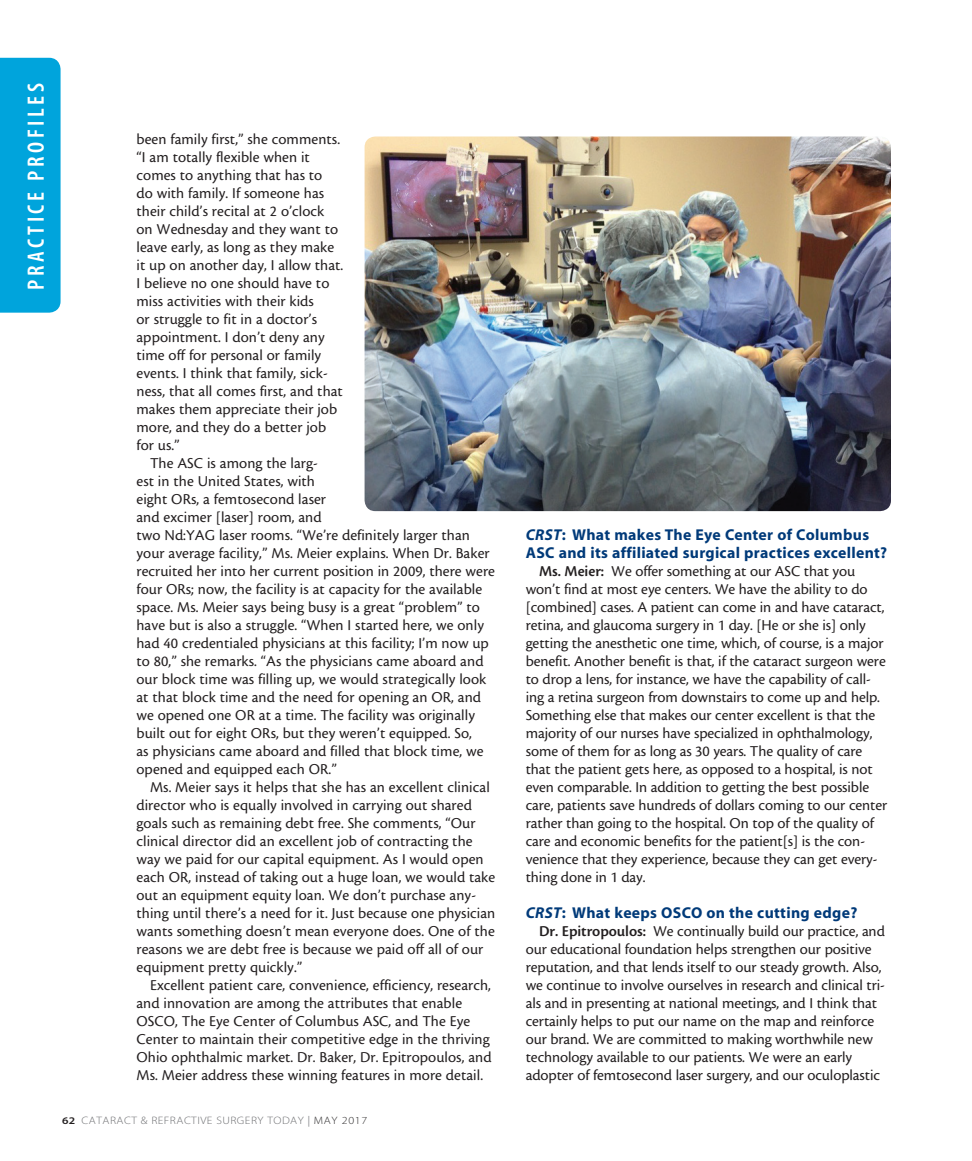
<style>
.page{position:relative;width:972px;height:1161px;background:#fff}
.page>*{position:absolute;margin:0;border:0;box-sizing:border-box;transform-origin:0 0}
.t1{font:23.7px "Myriad MM 565 300";letter-spacing:.15em;color:#fff}
.body{font:15.75px/18px "Cronos MM 408 10";letter-spacing:.005em;color:#231f20}
.subhead_question{font:15.75px/18px "Myriad MM 700 600";letter-spacing:.02em;color:#013a79}
.t2{font:10.8px "Myriad MM 215 600";letter-spacing:.04em;color:#6c6d70;scale:1.11 1}
.s1{font-family:"Myriad MM 565 600";font-size:10.2px;color:#231f20}
.s2{font-family:"Myriad MM 400 600";color:#939598}
.s3{color:#312f30}
.s4{font-family:"Myriad MM It 700 600"}
.s5{font-family:"Cronos MM 574 10"}
</style>
<div class="page">
<div style="left:0;top:58px;width:61px;height:255px;background:#00a4dc"></div>
<img style="left:365px;top:136px;width:526px;height:375px">
<h1 class="t1" style="left:25px;top:290px;width:208px;rotate:-90deg">PRACTICE PROFILES</h1>
<p class="body" style="left:136px;top:130px;width:208px">been family first,” she comments. “I am totally flexible when it comes to anything that has to<br>do with family. If someone has their child’s recital at 2 o’clock on Wednesday and they want to leave early, as long as they make it up on another day, I allow that.<br>I believe no one should have to miss activities with their kids<br>or struggle to fit in a doctor’s appointment. I don’t deny any time off for personal or family events. I think that family, sick&shy;ness, that all comes first, and that makes them appreciate their job more, and they do a better job for us.”</p>
<p class="body" style="left:136px;top:454px;width:360px;text-indent:14px">The ASC is among the larg-<br>est in the United States, with<br>eight ORs, a femtosecond laser<br>and excimer [laser] room, and<br>two Nd:YAG laser rooms. “We’re definitely larger than your average facility,” Ms. Meier explains. When Dr. Baker recruited her into her current position in 2009, there were four ORs; now, the facility is at capacity for the available space. Ms. Meier says being busy is a great “problem” to have but is also a struggle. “When I started here, we only had 40 credentialed physicians at this facility; I’m now up to 80,” she remarks. “As the physicians came aboard and our block time was filling up, we would strategically look at that block time and the need for opening an OR, and we opened one OR at a time. The facility was originally built out for eight ORs, but they weren’t equipped. So,<br>as physicians came aboard and filled that block time, we opened and equipped each OR.”</p>
<p class="body" style="left:136px;top:778px;width:360px;text-indent:14px">Ms. Meier says it helps that she has an excellent clinical director who is equally involved in carrying out shared goals such as remaining debt free. She comments, “Our clinical director did an excellent job of contracting the way we paid for our capital equipment. As I would open each OR, instead of taking out a huge loan, we would take out an equipment equity loan. We don’t purchase any&shy;thing until there’s a need for it. Just because one physician wants something doesn’t mean everyone does. One of the reasons we are debt free is because we paid off all of our equipment pretty quickly.”</p>
<p class="body" style="left:136px;top:976px;width:357px;text-indent:14px">Excellent patient care, convenience, efficiency, research, and innovation are among the attributes that enable OSCO, The Eye Center of Columbus ASC, and The Eye Center to maintain their competitive edge in the thriving Ohio ophthalmic market. Dr. Baker, Dr. Epitropoulos, and Ms. Meier address these winning features in more detail.</p>
<p class="t2" style="left:62px;top:1115px;width:277px"><span class="s1">62</span> CATARACT &amp; REFRACTIVE SURGERY TODAY <span class="s2">|</span> <span class="s3">MAY 2017</span></p>
<p class="subhead_question" style="left:526px;top:527px;width:363px"><span class="s4">CRST</span>: What makes The Eye Center of Columbus<br>ASC and its affiliated surgical practices excellent?</p>
<p class="body" style="left:526px;top:562px;width:363px;text-indent:14px"><span class="s5">Ms. Meier:</span> We offer something at our ASC that you won’t find at most eye centers. We have the ability to do [combined] cases. A patient can come in and have cataract, retina, and glaucoma surgery in 1 day. [He or she is] only getting the anesthetic one time, which, of course, is a major benefit. Another benefit is that, if the cataract surgeon were to drop a lens, for instance, we have the capability of call&shy;ing a retina surgeon from downstairs to come up and help.<br>Something else that makes our center excellent is that the majority of our nurses have specialized in ophthalmology, some of them for as long as 30 years. The quality of care that the patient gets here, as opposed to a hospital, is not even comparable. In addition to getting the best possible care, patients save hundreds of dollars coming to our center rather than going to the hospital. On top of the quality of care and economic benefits for the patient[s] is the con&shy;venience that they experience, because they can get every&shy;thing done in 1 day.</p>
<p class="subhead_question" style="left:526px;top:905px;width:333px"><span class="s4">CRST</span>: What keeps OSCO on the cutting edge?</p>
<p class="body" style="left:526px;top:922px;width:361px;text-indent:14px"><span class="s5">Dr. Epitropoulos:</span> We continually build our practice, and our educational foundation helps strengthen our positive reputation, and that lends itself to our steady growth. Also, we continue to involve ourselves in research and clinical tri&shy;als and in presenting at national meetings, and I think that certainly helps to put our name on the map and reinforce our brand. We are committed to making worthwhile new technology available to our patients. We were an early adopter of femtosecond laser surgery, and our oculoplastic</p>
</div>
